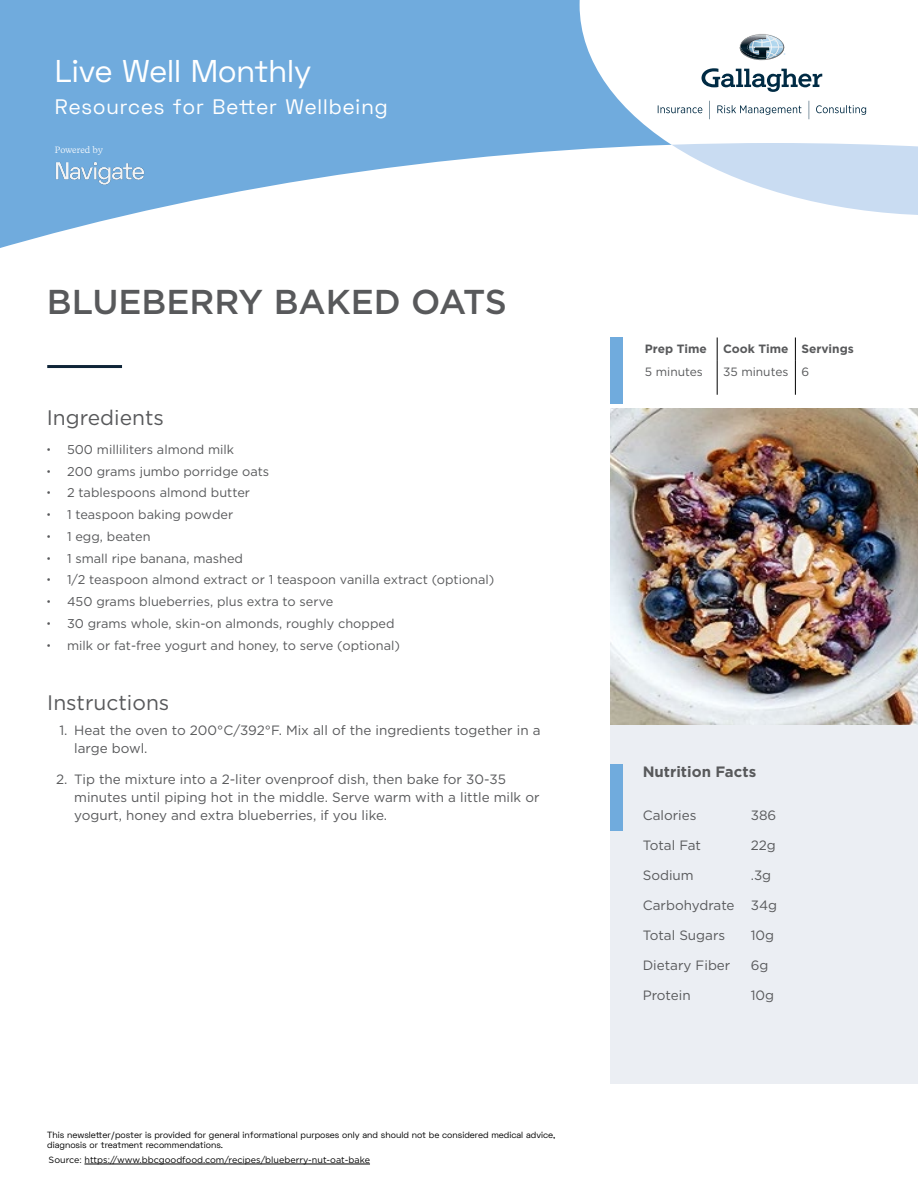
<style>
.page{position:relative;width:918px;height:1188px;background:#fff}
.page>*{position:absolute;margin:0;border:0;box-sizing:border-box;transform-origin:0 0}
.t1{font:500 34.5px "Gotham";color:#58595b}
.t2{font:31.5px "Space Grotesk";color:#fff}
.t3{font:21px "Space Grotesk";letter-spacing:.05em;color:#fff}
.t4{font:21px "Gotham";color:#58595b}
.t5{font:700 15px "Gotham";color:#58595b}
.t6{font:13.5px/18px "Gotham";color:#58595b}
.t7{font:12.75px "Gotham";color:#58595b}
.t8{font:700 12px "Gotham";color:#58595b}
.t9{font:12px "Gotham";color:#58595b}
.t10{font:9px/10.5px "Space Grotesk";color:#000}
.t11{font:9px "Gotham";color:#000}
.t12{font:9px "Recife Text";letter-spacing:-.01em;color:#fff}
.s1{font-family:"Space Grotesk";font-weight:300}
</style>
<div class="page">
<svg style="left:0;top:0;width:580px;height:248px;fill:#70abdd"></svg>
<svg style="left:580px;top:15px;width:287px;height:135px"></svg>
<svg style="left:672px;top:143px;width:246px;height:72px"></svg>
<img style="left:55px;top:143px;width:109px;height:55px">
<svg style="left:702px;top:68px;width:120px;height:24px"></svg>
<svg style="left:658px;top:105px;width:44px;height:8px"></svg>
<svg style="left:717px;top:105px;width:84px;height:10px"></svg>
<svg style="left:816px;top:105px;width:50px;height:10px"></svg>
<svg style="left:809px;top:101px;width:1px;height:18px"></svg>
<svg style="left:709px;top:101px;width:1px;height:18px"></svg>
<svg style="left:740px;top:34px;width:45px;height:26px"></svg>
<img style="left:611px;top:409px;width:307px;height:316px">
<div style="left:611px;top:725px;width:307px;height:359px;background:#ebeef3"></div>
<div style="left:610px;top:765px;width:13px;height:66px;background:#70abdd"></div>
<div style="left:610px;top:338px;width:13px;height:66px;background:#70abdd"></div>
<hr style="left:47px;top:365px;width:75px;height:3px;background:#0e2437">
<hr style="left:84px;top:1164px;width:286px;height:1px;background:#000">
<svg style="left:717px;top:337px;width:1px;height:23px"></svg>
<svg style="left:795px;top:337px;width:1px;height:23px"></svg>
<hr style="left:717px;top:360px;width:1px;height:35px;background:#000">
<hr style="left:795px;top:360px;width:1px;height:35px;background:#000">
<h2 class="t2" style="left:55px;top:51px;width:258px">Live Well Monthly</h2>
<h3 class="t3" style="left:55px;top:93px;width:334px">Resources for Better Wellbeing</h3>
<p class="t12" style="left:55px;top:143px;width:50px">Powered by</p>
<h1 class="t1" style="left:47px;top:280px;width:462px">BLUEBERRY BAKED OATS</h1>
<h3 class="t4" style="left:47px;top:404px;width:119px">Ingredients</h3>
<p class="t7" style="left:47px;top:441px;width:189px"><span class="s1">•</span> 500 milliliters almond milk</p>
<p class="t7" style="left:47px;top:463px;width:224px"><span class="s1">•</span> 200 grams jumbo porridge oats</p>
<p class="t7" style="left:47px;top:485px;width:205px"><span class="s1">•</span> 2 tablespoons almond butter</p>
<p class="t7" style="left:47px;top:506px;width:188px"><span class="s1">•</span> 1 teaspoon baking powder</p>
<p class="t7" style="left:47px;top:528px;width:105px"><span class="s1">•</span> 1 egg, beaten</p>
<p class="t7" style="left:47px;top:550px;width:198px"><span class="s1">•</span> 1 small ripe banana, mashed</p>
<p class="t7" style="left:47px;top:572px;width:449px"><span class="s1">•</span> 1/2 teaspoon almond extract or 1 teaspoon vanilla extract (optional)</p>
<p class="t7" style="left:47px;top:593px;width:288px"><span class="s1">•</span> 450 grams blueberries, plus extra to serve</p>
<p class="t7" style="left:47px;top:615px;width:349px"><span class="s1">•</span> 30 grams whole, skin-on almonds, roughly chopped</p>
<p class="t7" style="left:47px;top:637px;width:355px"><span class="s1">•</span> milk or fat-free yogurt and honey, to serve (optional)</p>
<h3 class="t4" style="left:47px;top:689px;width:124px">Instructions</h3>
<p class="t6" style="left:74px;top:721px;width:468px;text-indent:-15px">1. Heat the oven to 200°C/392°F. Mix all of the ingredients together in a large bowl.</p>
<p class="t6" style="left:74px;top:770px;width:467px;text-indent:-18px">2. Tip the mixture into a 2-liter ovenproof dish, then bake for 30-35 minutes until piping hot in the middle. Serve warm with a little milk or yogurt, honey and extra blueberries, if you like.</p>
<p class="t10" style="left:47px;top:1129px;width:510px">This newsletter/poster is provided for general informational purposes only and should not be considered medical advice, diagnosis or treatment recommendations.</p>
<p class="t11" style="left:49px;top:1154px;width:323px">Source: https://www.bbcgoodfood.com/recipes/blueberry-nut-oat-bake</p>
<p class="t8" style="left:645px;top:341px;width:63px">Prep Time</p>
<p class="t8" style="left:723px;top:341px;width:132px">Cook Time Servings</p>
<p class="t9" style="left:645px;top:364px;width:60px">5 minutes</p>
<p class="t9" style="left:723px;top:364px;width:87px">35 minutes 6</p>
<p class="t5" style="left:643px;top:761px;width:115px">Nutrition Facts</p>
<p class="t6" style="left:643px;top:806px;width:55px">Calories</p>
<p class="t6" style="left:751px;top:806px;width:27px">386</p>
<p class="t6" style="left:643px;top:836px;width:60px">Total Fat</p>
<p class="t6" style="left:751px;top:836px;width:27px">22g</p>
<p class="t6" style="left:643px;top:866px;width:52px">Sodium</p>
<p class="t6" style="left:751px;top:866px;width:22px">.3g</p>
<p class="t6" style="left:643px;top:896px;width:136px">Carbohydrate 34g</p>
<p class="t6" style="left:643px;top:926px;width:84px">Total Sugars</p>
<p class="t6" style="left:751px;top:926px;width:25px">10g</p>
<p class="t6" style="left:643px;top:956px;width:89px">Dietary Fiber</p>
<p class="t6" style="left:751px;top:956px;width:19px">6g</p>
<p class="t6" style="left:643px;top:986px;width:50px">Protein</p>
<p class="t6" style="left:751px;top:986px;width:25px">10g</p>
</div>
